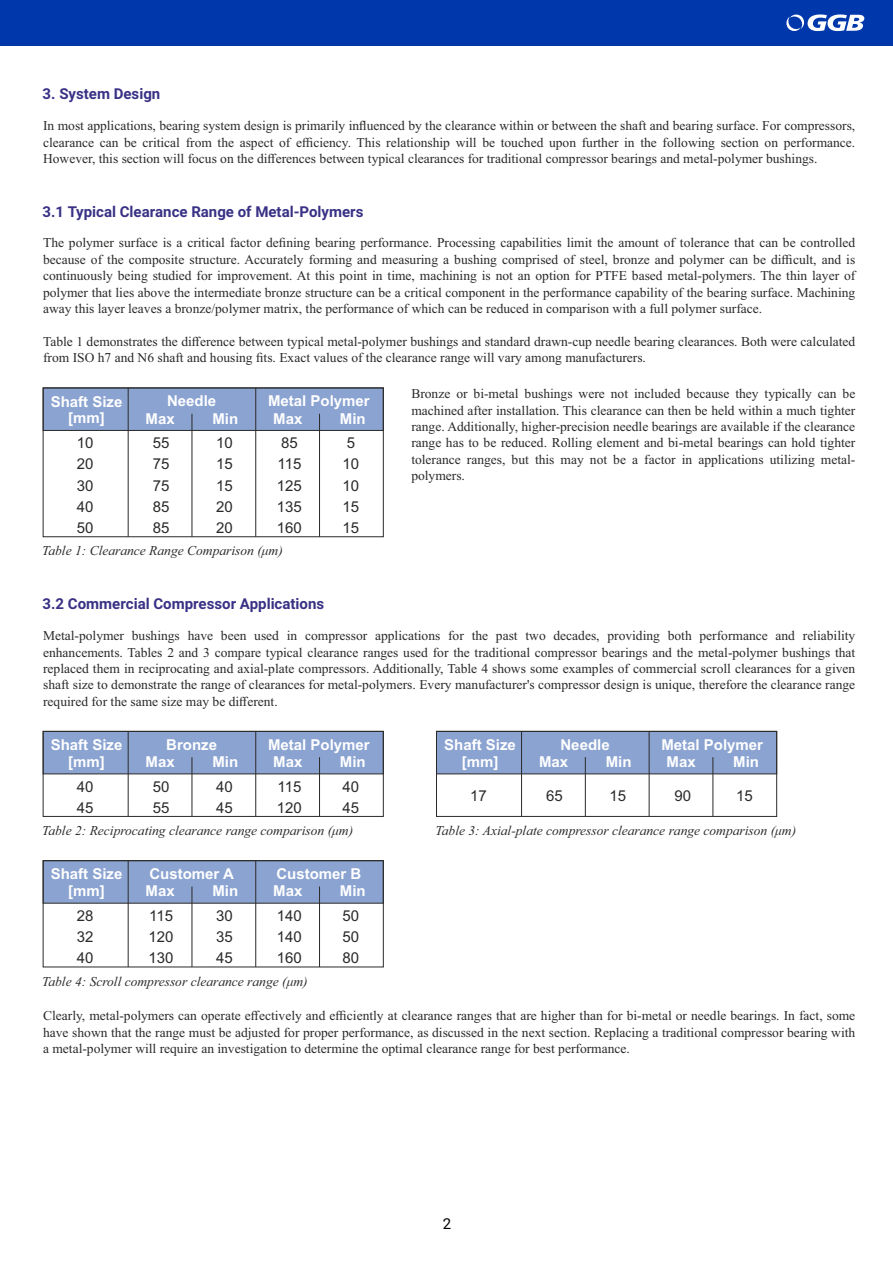
<style>
.page{position:relative;width:893px;height:1263px;background:#fff}
.page>*{position:absolute;margin:0;border:0;box-sizing:border-box;transform-origin:0 0}
.t1{font:700 15px/16.8px "Arial";color:#fefefe;text-align:center}
.t2{font:15px/21.1px "Arial";color:#2b2a29;text-align:justify}
.t3{font:700 15px "Roboto";color:#393185}
.t4{font:15px "Roboto";color:#000}
.t5{font:13.5px/16.5px "Times New Roman";color:#2b2a29;text-align:justify}
.t6{font:italic 13.5px "Times New Roman";color:#2b2a29}
</style>
<div class="page">
<div style="left:42px;top:387px;width:340px;height:44px;background:#8ba3d1"></div>
<div style="left:42px;top:860px;width:340px;height:44px;background:#8ba3d1"></div>
<svg style="left:42px;top:730px;width:342px;height:45px;background:#8ba2cd"></svg>
<svg style="left:436px;top:730px;width:341px;height:45px;background:#8ba2cc"></svg>
<div style="left:0;top:0;width:893px;height:46px;background:#0038ac"></div>
<div style="left:43px;top:387px;width:341px;height:150px;border:1px solid #2b2a29"></div>
<div style="left:43px;top:860px;width:341px;height:107px;border:1px solid #2b2a29"></div>
<div style="left:43px;top:731px;width:341px;height:86px;border:1px solid #2b2a29"></div>
<div style="left:436px;top:731px;width:341px;height:86px;border:1px solid #2b2a29"></div>
<hr style="left:128px;top:388px;width:1px;height:149px;background:#2b2a29">
<hr style="left:128px;top:861px;width:1px;height:106px;background:#2b2a29">
<hr style="left:128px;top:731px;width:1px;height:85px;background:#2b2a29">
<hr style="left:521px;top:731px;width:1px;height:85px;background:#2b2a29">
<hr style="left:255px;top:388px;width:1px;height:149px;background:#2b2a29">
<hr style="left:255px;top:861px;width:1px;height:106px;background:#2b2a29">
<hr style="left:255px;top:731px;width:1px;height:85px;background:#2b2a29">
<hr style="left:649px;top:731px;width:1px;height:85px;background:#2b2a29">
<hr style="left:192px;top:414px;width:1px;height:123px;background:#2b2a29">
<hr style="left:192px;top:886px;width:1px;height:81px;background:#2b2a29">
<hr style="left:192px;top:757px;width:1px;height:59px;background:#2b2a29">
<hr style="left:585px;top:757px;width:1px;height:59px;background:#2b2a29">
<hr style="left:319px;top:414px;width:1px;height:123px;background:#2b2a29">
<hr style="left:319px;top:886px;width:1px;height:81px;background:#2b2a29">
<hr style="left:319px;top:757px;width:1px;height:59px;background:#2b2a29">
<hr style="left:712px;top:757px;width:1px;height:59px;background:#2b2a29">
<svg style="left:786px;top:14px;width:78px;height:18px"></svg>
<p class="t3" style="left:43px;top:84px;width:119px">3. System Design</p>
<p class="t5" style="left:43px;top:119px;width:814px">In most applications, bearing system design is primarily influenced by the clearance within or between the shaft and bearing surface. For compressors, clearance can be critical from the aspect of efficiency. This relationship will be touched upon further in the following section on performance.<br>However, this section will focus on the differences between typical clearances for traditional compressor bearings and metal-polymer bushings.</p>
<p class="t3" style="left:43px;top:201px;width:322px">3.1 Typical Clearance Range of Metal-Polymers</p>
<p class="t5" style="left:43px;top:236px;width:814px">The polymer surface is a critical factor defining bearing performance. Processing capabilities limit the amount of tolerance that can be controlled because of the composite structure. Accurately forming and measuring a bushing comprised of steel, bronze and polymer can be difficult, and is continuously being studied for improvement. At this point in time, machining is not an option for PTFE based metal-polymers. The thin layer of polymer that lies above the intermediate bronze structure can be a critical component in the performance capability of the bearing surface. Machining away this layer leaves a bronze/polymer matrix, the performance of which can be reduced in comparison with a full polymer surface.</p>
<p class="t5" style="left:43px;top:334px;width:814px">Table 1 demonstrates the difference between typical metal-polymer bushings and standard drawn-cup needle bearing clearances. Both were calculated from ISO h7 and N6 shaft and housing fits. Exact values of the clearance range will vary among manufacturers.</p>
<p class="t1" style="left:51px;top:394px;width:73px">Shaft Size [mm]</p>
<p class="t2" style="left:77px;top:434px;width:18px">10<br>20<br>30<br>40<br>50</p>
<p class="t1" style="left:167px;top:394px;width:51px">Needle</p>
<p class="t1" style="left:146px;top:411px;width:31px">Max</p>
<p class="t1" style="left:212px;top:411px;width:27px">Min</p>
<p class="t2" style="left:153px;top:434px;width:18px">55<br>75<br>75<br>85<br>85</p>
<p class="t2" style="left:216px;top:434px;width:18px">10<br>15<br>15<br>20<br>20</p>
<p class="t1" style="left:268px;top:394px;width:103px">Metal Polymer</p>
<p class="t1" style="left:273px;top:411px;width:31px">Max</p>
<p class="t1" style="left:340px;top:411px;width:27px">Min</p>
<p class="t2" style="left:277px;top:434px;width:27px;text-align:left">85<br>115<br>125<br>135<br>160</p>
<p class="t2" style="left:343px;top:434px;width:18px;text-align:left">5<br>10<br>10<br>15<br>15</p>
<p class="t6" style="left:42px;top:546px;width:242px">Table 1: Clearance Range Comparison (μm)</p>
<p class="t3" style="left:43px;top:594px;width:283px">3.2 Commercial Compressor Applications</p>
<p class="t5" style="left:411px;top:387px;width:445px">Bronze or bi-metal bushings were not included because they typically can be machined after installation. This clearance can then be held within a much tighter range. Additionally, higher-precision needle bearings are available if the clearance range has to be reduced. Rolling element and bi-metal bearings can hold tighter tolerance ranges, but this may not be a factor in applications utilizing metal&shy;polymers.</p>
<p class="t5" style="left:43px;top:629px;width:814px">Metal-polymer bushings have been used in compressor applications for the past two decades, providing both performance and reliability enhancements. Tables 2 and 3 compare typical clearance ranges used for the traditional compressor bearings and the metal-polymer bushings that replaced them in reciprocating and axial-plate compressors. Additionally, Table 4 shows some examples of commercial scroll clearances for a given shaft size to demonstrate the range of clearances for metal-polymers. Every manufacturer's compressor design is unique, therefore the clearance range required for the same size may be different.</p>
<p class="t1" style="left:51px;top:738px;width:73px">Shaft Size [mm]</p>
<p class="t1" style="left:444px;top:738px;width:73px">Shaft Size [mm]</p>
<p class="t1" style="left:166px;top:737px;width:52px">Bronze</p>
<p class="t1" style="left:560px;top:737px;width:51px">Needle</p>
<p class="t1" style="left:268px;top:737px;width:103px">Metal Polymer</p>
<p class="t1" style="left:661px;top:737px;width:103px">Metal Polymer</p>
<p class="t1" style="left:146px;top:755px;width:31px">Max</p>
<p class="t1" style="left:212px;top:755px;width:27px">Min</p>
<p class="t1" style="left:539px;top:755px;width:31px">Max</p>
<p class="t1" style="left:606px;top:755px;width:27px">Min</p>
<p class="t1" style="left:273px;top:755px;width:31px">Max</p>
<p class="t1" style="left:340px;top:755px;width:27px">Min</p>
<p class="t1" style="left:667px;top:755px;width:31px">Max</p>
<p class="t1" style="left:733px;top:755px;width:27px">Min</p>
<p class="t2" style="left:77px;top:777px;width:18px">40<br>45</p>
<p class="t2" style="left:470px;top:787px;width:18px">17</p>
<p class="t2" style="left:153px;top:777px;width:18px">50<br>55</p>
<p class="t2" style="left:546px;top:787px;width:18px">65</p>
<p class="t2" style="left:216px;top:777px;width:18px">40<br>45</p>
<p class="t2" style="left:609px;top:787px;width:18px">15</p>
<p class="t2" style="left:277px;top:777px;width:27px">115<br>120</p>
<p class="t2" style="left:674px;top:787px;width:18px">90</p>
<p class="t2" style="left:343px;top:777px;width:18px">40<br>45</p>
<p class="t2" style="left:736px;top:787px;width:18px">15</p>
<p class="t6" style="left:42px;top:826px;width:312px">Table 2: Reciprocating clearance range comparison (μm)</p>
<p class="t6" style="left:436px;top:826px;width:362px">Table 3: Axial-plate compressor clearance range comparison (μm)</p>
<p class="t1" style="left:51px;top:867px;width:73px">Shaft Size [mm]</p>
<p class="t2" style="left:77px;top:906px;width:18px">28<br>32<br>40</p>
<p class="t1" style="left:149px;top:867px;width:86px">Customer A</p>
<p class="t1" style="left:146px;top:884px;width:31px">Max</p>
<p class="t1" style="left:212px;top:884px;width:27px">Min</p>
<p class="t2" style="left:149px;top:906px;width:27px">115<br>120<br>130</p>
<p class="t2" style="left:216px;top:906px;width:18px">30<br>35<br>45</p>
<p class="t1" style="left:276px;top:867px;width:87px">Customer B</p>
<p class="t1" style="left:273px;top:884px;width:31px">Max</p>
<p class="t1" style="left:340px;top:884px;width:27px">Min</p>
<p class="t2" style="left:277px;top:906px;width:27px">140<br>140<br>160</p>
<p class="t2" style="left:343px;top:906px;width:18px">50<br>50<br>80</p>
<p class="t6" style="left:42px;top:976px;width:267px">Table 4: Scroll compressor clearance range (μm)</p>
<p class="t5" style="left:43px;top:1009px;width:814px">Clearly, metal-polymers can operate effectively and efficiently at clearance ranges that are higher than for bi-metal or needle bearings. In fact, some have shown that the range must be adjusted for proper performance, as discussed in the next section. Replacing a traditional compressor bearing with a metal-polymer will require an investigation to determine the optimal clearance range for best performance.</p>
<p class="t4" style="left:443px;top:1218px;width:10px">2</p>
</div>
